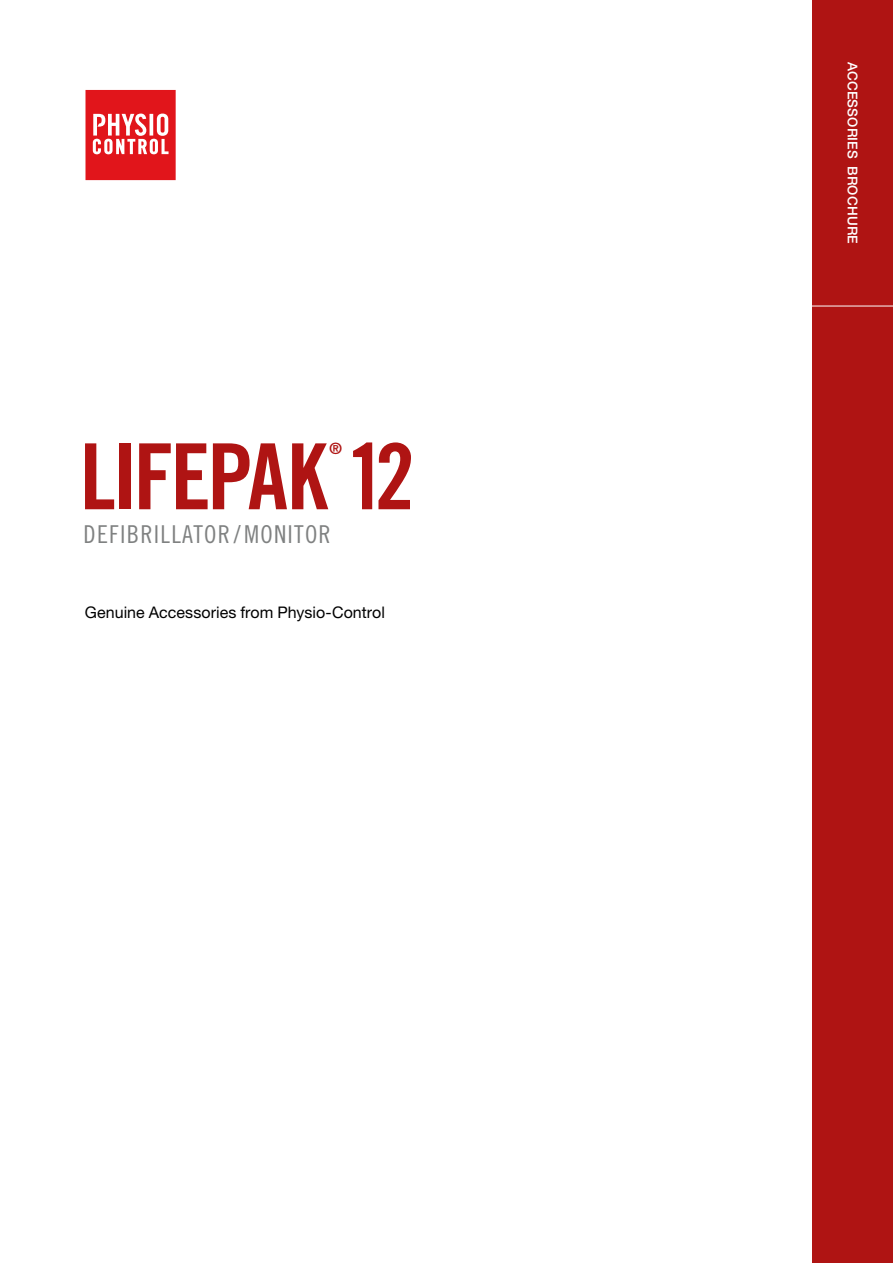
<style>
.page{position:relative;width:893px;height:1263px;background:#fff}
.page>*{position:absolute;margin:0;border:0;box-sizing:border-box;transform-origin:0 0}
.t1{font:91.2px "Trade Gothic LT Std Bd Cn 20";letter-spacing:-.04em;color:#af1413}
.t2{font:24.6px "Trade Gothic LT Std Cn 18";letter-spacing:.05em;color:#7f8181}
.t3{font:16.05px "Helvetica Neue LTW1 G";color:#000}
.t4{font:15.6px "Trade Gothic LT Std Bd Cn 20";color:#af1413}
.t5{font:500 13.5px "Helvetica Neue LTW1 G";letter-spacing:.01em;color:#fff}
</style>
<div class="page">
<div style="left:812px;top:0;width:81px;height:1263px;background:#af1413"></div>
<hr style="left:805px;top:306px;width:88px;height:1px;background:#fff">
<svg style="left:85px;top:90px;width:91px;height:90px"></svg>
<h1 class="t1" style="left:80px;top:421px;width:336px">LIFEPAK 12</h1>
<p class="t4" style="left:329px;top:439px;width:14px">®</p>
<h2 class="t2" style="left:84px;top:519px;width:249px">DEFIBRILLATOR/MONITOR</h2>
<p class="t3" style="left:85px;top:602px;width:301px">Genuine Accessories from Physio-Control</p>
<p class="t5" style="left:861px;top:62px;width:183px;rotate:90deg">ACCESSORIES BROCHURE</p>
<p class="t5" style="left:861px;top:68px;width:11px;rotate:90deg">A</p>
<p class="t5" style="left:861px;top:102px;width:74px;rotate:90deg">LIFEPAK 12</p>
</div>
